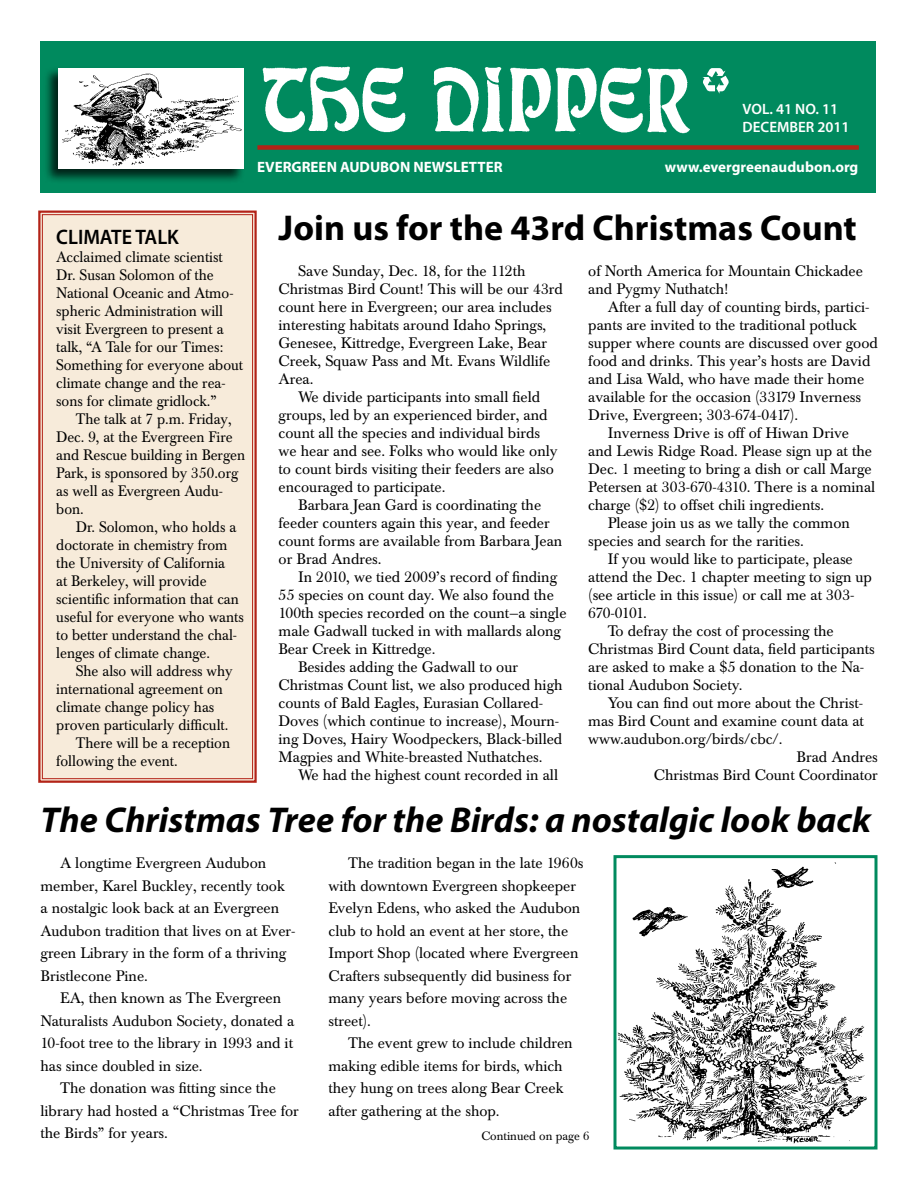
<style>
.page{position:relative;width:918px;height:1188px;background:#fff}
.page>*{position:absolute;margin:0;border:0;box-sizing:border-box;transform-origin:0 0}
.t1{font:italic 700 36px "Myriad Pro";color:#000}
.t2{font:700 36px "Myriad Pro";color:#000}
.t3{font:600 21px "Myriad Pro";color:#000;scale:.96 1}
.t4{font:15px/22.5px "Baskerville BE";color:#000}
.t5{font:15px/18px "Baskerville BE";color:#000;scale:.96 1}
.t6{font:700 15px "Myriad Pro";color:#fff}
.t7{font:600 15px/18px "Myriad Pro";color:#fff}
.t8{font:12px "Baskerville BE";color:#000}
</style>
<div class="page">
<div style="left:40px;top:41px;width:836px;height:152px;background:#008a5e"></div>
<img style="left:262px;top:66px;width:427px;height:68px">
<svg style="left:703px;top:68px;width:26px;height:26px"></svg>
<div style="left:257px;top:145px;width:602px;height:5px;background:#b32317"></div>
<div style="left:43px;top:67px;width:202px;height:117px;background:#000;opacity:.75"></div>
<div style="left:58px;top:68px;width:186px;height:101px;background:#fff"></div>
<img style="left:62px;top:74px;width:180px;height:92px">
<div style="left:38px;top:210px;width:219px;height:573px;background:#f7ebda"></div>
<div style="left:42px;top:214px;width:211px;height:565px;border:1px solid #b32317"></div>
<img style="left:618px;top:862px;width:249px;height:282px">
<div style="left:614px;top:855px;width:264px;height:295px;border:3px solid #008a5e"></div>
<p class="t7" style="left:743px;top:100px;width:109px">VOL. 41 NO. 11<br>DECEMBER 2011</p>
<p class="t6" style="left:257px;top:157px;width:247px">EVERGREEN AUDUBON NEWSLETTER</p>
<p class="t6" style="left:665px;top:157px;width:195px">www.evergreenaudubon.org</p>
<h2 class="t3" style="left:56px;top:223px;width:129px">CLIMATE TALK</h2>
<p class="t5" style="left:56px;top:248px;width:196px">Acclaimed climate scientist<br>Dr. Susan Solomon of the<br>National Oceanic and Atmo&shy;spheric Administration will visit Evergreen to present a talk, “A Tale for our Times:<br>Something for everyone about climate change and the rea&shy;sons for climate gridlock.”</p>
<p class="t5" style="left:56px;top:410px;width:198px;text-indent:19px">The talk at 7 p.m. Friday,<br>Dec. 9, at the Evergreen Fire and Rescue building in Bergen<br>Park, is sponsored by 350.org as well as Evergreen Audu&shy;bon.</p>
<p class="t5" style="left:56px;top:518px;width:197px;text-indent:19px">Dr. Solomon, who holds a doctorate in chemistry from the University of California<br>at Berkeley, will provide scientific information that can useful for everyone who wants to better understand the chal&shy;lenges of climate change.</p>
<p class="t5" style="left:76px;top:662px;width:165px">She also will address why</p>
<p class="t5" style="left:56px;top:680px;width:175px">international agreement on</p>
<p class="t5" style="left:56px;top:698px;width:166px">climate change policy has</p>
<p class="t5" style="left:56px;top:716px;width:181px">proven particularly difficult.</p>
<p class="t5" style="left:76px;top:734px;width:162px">There will be a reception</p>
<p class="t5" style="left:56px;top:752px;width:128px">following the event.</p>
<h1 class="t2" style="left:279px;top:204px;width:580px">Join us for the 43rd Christmas Count</h1>
<p class="t4" style="left:298px;top:260px;width:229px">Save Sunday, Dec. 18, for the 112th</p>
<p class="t4" style="left:279px;top:278px;width:286px">Christmas Bird Count! This will be our 43rd</p>
<p class="t4" style="left:279px;top:296px;width:275px">count here in Evergreen; our area includes</p>
<p class="t4" style="left:279px;top:314px;width:269px">interesting habitats around Idaho Springs,</p>
<p class="t4" style="left:279px;top:332px;width:270px">Genesee, Kittredge, Evergreen Lake, Bear</p>
<p class="t4" style="left:279px;top:350px;width:273px">Creek, Squaw Pass and Mt. Evans Wildlife</p>
<p class="t4" style="left:279px;top:368px;width:36px">Area.</p>
<p class="t4" style="left:298px;top:386px;width:244px">We divide participants into small field</p>
<p class="t4" style="left:279px;top:404px;width:270px">groups, led by an experienced birder, and</p>
<p class="t4" style="left:279px;top:422px;width:263px">count all the species and individual birds</p>
<p class="t4" style="left:279px;top:440px;width:281px">we hear and see. Folks who would like only</p>
<p class="t4" style="left:279px;top:458px;width:277px">to count birds visiting their feeders are also</p>
<p class="t4" style="left:279px;top:476px;width:168px">encouraged to participate.</p>
<p class="t4" style="left:298px;top:494px;width:245px">Barbara Jean Gard is coordinating the</p>
<p class="t4" style="left:279px;top:512px;width:273px">feeder counters again this year, and feeder</p>
<p class="t4" style="left:279px;top:530px;width:285px">count forms are available from Barbara Jean</p>
<p class="t4" style="left:279px;top:548px;width:105px">or Brad Andres.</p>
<p class="t4" style="left:298px;top:566px;width:261px">In 2010, we tied 2009’s record of finding</p>
<p class="t4" style="left:279px;top:584px;width:277px">55 species on count day. We also found the</p>
<p class="t4" style="left:279px;top:602px;width:289px">100th species recorded on the count—a single</p>
<p class="t4" style="left:279px;top:620px;width:284px">male Gadwall tucked in with mallards along</p>
<p class="t4" style="left:279px;top:638px;width:158px">Bear Creek in Kittredge.</p>
<p class="t4" style="left:298px;top:656px;width:222px">Besides adding the Gadwall to our</p>
<p class="t4" style="left:279px;top:674px;width:286px">Christmas Count list, we also produced high</p>
<p class="t4" style="left:279px;top:692px;width:266px">counts of Bald Eagles, Eurasian Collared-</p>
<p class="t4" style="left:279px;top:710px;width:282px">Doves (which continue to increase), Mourn-</p>
<p class="t4" style="left:279px;top:728px;width:285px">ing Doves, Hairy Woodpeckers, Black-billed</p>
<p class="t4" style="left:279px;top:746px;width:266px">Magpies and White-breasted Nuthatches.</p>
<p class="t4" style="left:298px;top:764px;width:261px">We had the highest count recorded in all</p>
<p class="t4" style="left:588px;top:262px;width:276px;line-height:18px">of North America for Mountain Chickadee and Pygmy Nuthatch!</p>
<p class="t4" style="left:608px;top:296px;width:263px">After a full day of counting birds, partici-</p>
<p class="t4" style="left:588px;top:314px;width:270px">pants are invited to the traditional potluck</p>
<p class="t4" style="left:588px;top:332px;width:291px">supper where counts are discussed over good</p>
<p class="t4" style="left:588px;top:350px;width:284px">food and drinks. This year’s hosts are David</p>
<p class="t4" style="left:588px;top:368px;width:277px">and Lisa Wald, who have made their home</p>
<p class="t4" style="left:588px;top:386px;width:274px">available for the occasion (33179 Inverness</p>
<p class="t4" style="left:588px;top:404px;width:212px">Drive, Evergreen; 303-674-0417).</p>
<p class="t4" style="left:608px;top:422px;width:243px">Inverness Drive is off of Hiwan Drive</p>
<p class="t4" style="left:588px;top:440px;width:285px">and Lewis Ridge Road. Please sign up at the</p>
<p class="t4" style="left:588px;top:458px;width:285px">Dec. 1 meeting to bring a dish or call Marge</p>
<p class="t4" style="left:588px;top:476px;width:288px">Petersen at 303-670-4310. There is a nominal</p>
<p class="t4" style="left:588px;top:494px;width:237px">charge ($2) to offset chili ingredients.</p>
<p class="t4" style="left:608px;top:512px;width:244px">Please join us as we tally the common</p>
<p class="t4" style="left:588px;top:530px;width:217px">species and search for the rarities.</p>
<p class="t4" style="left:608px;top:548px;width:247px">If you would like to participate, please</p>
<p class="t4" style="left:588px;top:566px;width:285px">attend the Dec. 1 chapter meeting to sign up</p>
<p class="t4" style="left:588px;top:584px;width:268px">(see article in this issue) or call me at 303-</p>
<p class="t4" style="left:588px;top:602px;width:60px">670-0101.</p>
<p class="t4" style="left:608px;top:620px;width:227px">To defray the cost of processing the</p>
<p class="t4" style="left:588px;top:638px;width:288px">Christmas Bird Count data, field participants</p>
<p class="t4" style="left:588px;top:656px;width:277px">are asked to make a $5 donation to the Na-</p>
<p class="t4" style="left:588px;top:674px;width:156px">tional Audubon Society.</p>
<p class="t4" style="left:608px;top:692px;width:257px">You can find out more about the Christ-</p>
<p class="t4" style="left:588px;top:710px;width:277px">mas Bird Count and examine count data at</p>
<p class="t4" style="left:588px;top:728px;width:196px">www.audubon.org/birds/cbc/.</p>
<p class="t4" style="left:796px;top:746px;width:83px">Brad Andres</p>
<p class="t4" style="left:654px;top:764px;width:226px">Christmas Bird Count Coordinator</p>
<h1 class="t1" style="left:40px;top:797px;width:832px">The Christmas Tree for the Birds: a nostalgic look back</h1>
<p class="t4" style="left:40px;top:852px;width:257px;text-indent:20px">A longtime Evergreen Audubon member, Karel Buckley, recently took a nostalgic look back at an Evergreen Audubon tradition that lives on at Ever&shy;green Library in the form of a thriving Bristlecone Pine.</p>
<p class="t4" style="left:40px;top:987px;width:255px;text-indent:20px">EA, then known as The Evergreen Naturalists Audubon Society, donated a 10-foot tree to the library in 1993 and it has since doubled in size.</p>
<p class="t4" style="left:40px;top:1077px;width:260px;text-indent:20px">The donation was fitting since the library had hosted a “Christmas Tree for the Birds” for years.</p>
<p class="t4" style="left:328px;top:852px;width:256px;text-indent:20px">The tradition began in the late 1960s with downtown Evergreen shopkeeper Evelyn Edens, who asked the Audubon club to hold an event at her store, the Import Shop (located where Evergreen Crafters subsequently did business for many years before moving across the street).</p>
<p class="t4" style="left:328px;top:1032px;width:246px;text-indent:20px">The event grew to include children making edible items for birds, which they hung on trees along Bear Creek after gathering at the shop.</p>
<p class="t8" style="left:481px;top:1129px;width:109px">Continued on page 6</p>
</div>
